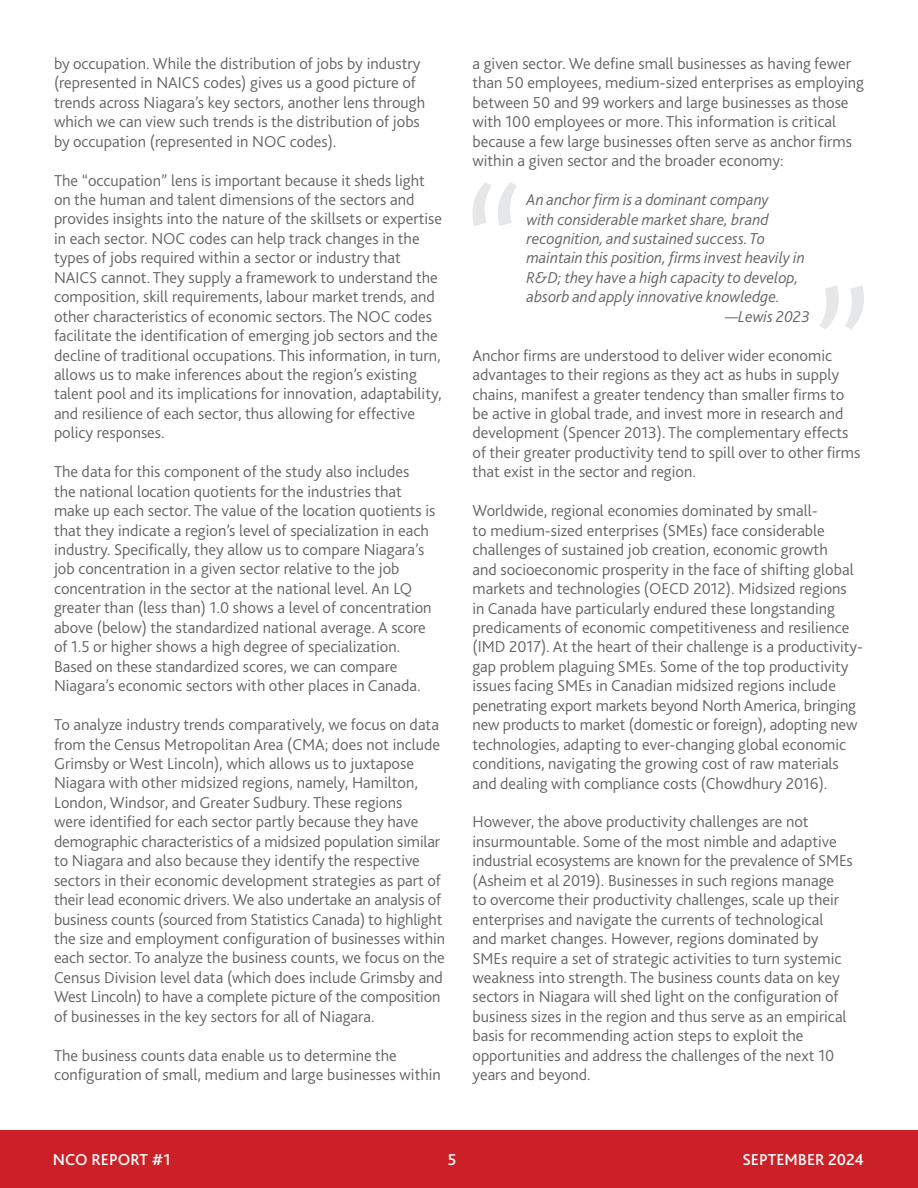
<style>
.page{position:relative;width:918px;height:1188px;background:#fff}
.page>*{position:absolute;margin:0;border:0;box-sizing:border-box;transform-origin:0 0}
.t1{font:300 16.5px/19.5px "Bliss 2";color:#636466}
.t2{font:italic 300 16.5px "Bliss 2";color:#636466}
.t3{font:500 16.5px "Bliss 2";color:#fff}
</style>
<div class="page">
<div style="left:0;top:1130px;width:918px;height:58px;background:#cb2027"></div>
<svg style="left:472px;top:182px;width:45px;height:44px"></svg>
<svg style="left:820px;top:285px;width:44px;height:44px"></svg>
<p class="t1" style="left:54px;top:53px;width:373px">by occupation. While the distribution of jobs by industry (represented in NAICS codes) gives us a good picture of trends across Niagara’s key sectors, another lens through which we can view such trends is the distribution of jobs by occupation (represented in NOC codes).</p>
<p class="t1" style="left:54px;top:170px;width:390px">The “occupation” lens is important because it sheds light on the human and talent dimensions of the sectors and provides insights into the nature of the skillsets or expertise in each sector. NOC codes can help track changes in the types of jobs required within a sector or industry that NAICS cannot. They supply a framework to understand the composition, skill requirements, labour market trends, and other characteristics of economic sectors. The NOC codes facilitate the identification of emerging job sectors and the decline of traditional occupations. This information, in turn, allows us to make inferences about the region’s existing talent pool and its implications for innovation, adaptability, and resilience of each sector, thus allowing for effective policy responses.</p>
<p class="t1" style="left:54px;top:462px;width:383px">The data for this component of the study also includes<br>the national location quotients for the industries that make up each sector. The value of the location quotients is that they indicate a region’s level of specialization in each industry. Specifically, they allow us to compare Niagara’s job concentration in a given sector relative to the job concentration in the sector at the national level. An LQ greater than (less than) 1.0 shows a level of concentration above (below) the standardized national average. A score of 1.5 or higher shows a high degree of specialization.<br>Based on these standardized scores, we can compare Niagara’s economic sectors with other places in Canada.</p>
<p class="t1" style="left:54px;top:714px;width:393px">To analyze industry trends comparatively, we focus on data from the Census Metropolitan Area (CMA; does not include Grimsby or West Lincoln), which allows us to juxtapose Niagara with other midsized regions, namely, Hamilton, London, Windsor, and Greater Sudbury. These regions<br>were identified for each sector partly because they have demographic characteristics of a midsized population similar to Niagara and also because they identify the respective sectors in their economic development strategies as part of their lead economic drivers. We also undertake an analysis of business counts (sourced from Statistics Canada) to highlight the size and employment configuration of businesses within each sector. To analyze the business counts, we focus on the Census Division level data (which does include Grimsby and West Lincoln) to have a complete picture of the composition of businesses in the key sectors for all of Niagara.</p>
<p class="t1" style="left:54px;top:1045px;width:388px">The business counts data enable us to determine the configuration of small, medium and large businesses within</p>
<p class="t1" style="left:473px;top:53px;width:393px">a given sector. We define small businesses as having fewer than 50 employees, medium-sized enterprises as employing between 50 and 99 workers and large businesses as those with 100 employees or more. This information is critical because a few large businesses often serve as anchor firms within a given sector and the broader economy:</p>
<p class="t2" style="left:527px;top:189px;width:244px">An anchor firm is a dominant company</p>
<p class="t2" style="left:527px;top:209px;width:243px">with considerable market share, brand</p>
<p class="t2" style="left:527px;top:228px;width:240px">recognition, and sustained success. To</p>
<p class="t2" style="left:527px;top:248px;width:280px">maintain this position, firms invest heavily in</p>
<p class="t2" style="left:527px;top:267px;width:273px">R&amp;D; they have a high capacity to develop,</p>
<p class="t2" style="left:527px;top:287px;width:255px">absorb and apply innovative knowledge.</p>
<p class="t2" style="left:725px;top:306px;width:86px">—Lewis 2023</p>
<p class="t1" style="left:473px;top:345px;width:389px">Anchor firms are understood to deliver wider economic advantages to their regions as they act as hubs in supply chains, manifest a greater tendency than smaller firms to be active in global trade, and invest more in research and development (Spencer 2013). The complementary effects of their greater productivity tend to spill over to other firms that exist in the sector and region.</p>
<p class="t1" style="left:473px;top:501px;width:392px">Worldwide, regional economies dominated by small-<br>to medium-sized enterprises (SMEs) face considerable challenges of sustained job creation, economic growth<br>and socioeconomic prosperity in the face of shifting global markets and technologies (OECD 2012). Midsized regions<br>in Canada have particularly endured these longstanding predicaments of economic competitiveness and resilience (IMD 2017). At the heart of their challenge is a productivity&shy;gap problem plaguing SMEs. Some of the top productivity issues facing SMEs in Canadian midsized regions include penetrating export markets beyond North America, bringing new products to market (domestic or foreign), adopting new technologies, adapting to ever-changing global economic conditions, navigating the growing cost of raw materials and dealing with compliance costs (Chowdhury 2016).</p>
<p class="t1" style="left:473px;top:812px;width:382px">However, the above productivity challenges are not insurmountable. Some of the most nimble and adaptive industrial ecosystems are known for the prevalence of SMEs (Asheim et al 2019). Businesses in such regions manage<br>to overcome their productivity challenges, scale up their enterprises and navigate the currents of technological<br>and market changes. However, regions dominated by SMEs require a set of strategic activities to turn systemic weakness into strength. The business counts data on key sectors in Niagara will shed light on the configuration of business sizes in the region and thus serve as an empirical basis for recommending action steps to exploit the opportunities and address the challenges of the next 10 years and beyond.</p>
<p class="t3" style="left:53px;top:1149px;width:119px">NCO REPORT #1</p>
<p class="t3" style="left:448px;top:1149px;width:10px">5</p>
<p class="t3" style="left:742px;top:1149px;width:123px">SEPTEMBER 2024</p>
</div>
